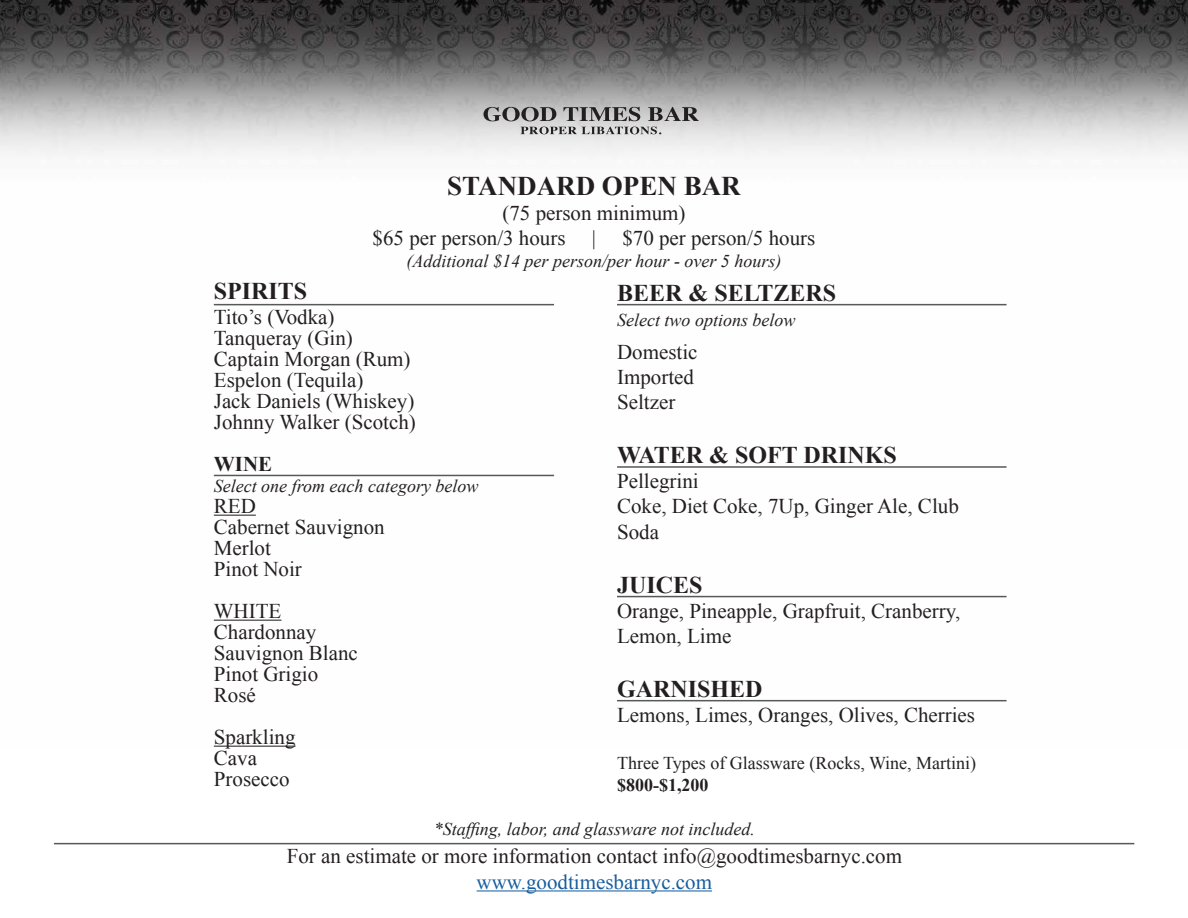
<style>
.page{position:relative;width:1188px;height:918px;background:#fff}
.page>*{position:absolute;margin:0;border:0;box-sizing:border-box;transform-origin:0 0}
.t1{font:700 27px "Times New Roman";color:#231f20}
.t2{font:700 24px "Times New Roman";color:#231f20}
.t3{font:21px/25.2px "Times New Roman";color:#231f20}
.t4{font:700 21px "Times New Roman";color:#231f20}
.t5{font:italic 18px "Times New Roman";color:#231f20}
.t6{font:18px/21.6px "Times New Roman";color:#231f20}
.s1{font-weight:700}
.s2{color:#175d9e}
</style>
<div class="page">
<img style="left:0;top:0;width:1188px;height:747px">
<svg style="left:483px;top:107px;width:73px;height:14px"></svg>
<svg style="left:563px;top:107px;width:77px;height:14px"></svg>
<svg style="left:648px;top:107px;width:51px;height:14px"></svg>
<svg style="left:521px;top:127px;width:140px;height:7px"></svg>
<hr style="left:214px;top:515px;width:42px;height:1px;background:#231f20">
<hr style="left:214px;top:620px;width:67px;height:1px;background:#231f20">
<hr style="left:214px;top:746px;width:82px;height:1px;background:#231f20">
<hr style="left:214px;top:304px;width:340px;height:1px;background:#57585a">
<hr style="left:617px;top:304px;width:390px;height:1px;background:#57585a">
<hr style="left:617px;top:466px;width:390px;height:2px;background:#57585a">
<hr style="left:617px;top:596px;width:390px;height:1px;background:#57585a">
<hr style="left:617px;top:700px;width:390px;height:1px;background:#57585a">
<hr style="left:214px;top:475px;width:340px;height:1px;background:#57585a">
<hr style="left:477px;top:890px;width:235px;height:1px;background:#175d9e">
<hr style="left:54px;top:843px;width:1080px;height:1px;background:#57585a">
<p class="t1" style="left:447px;top:167px;width:295px">STANDARD OPEN BAR</p>
<p class="t3" style="left:373px;top:200px;width:315px;text-indent:130px">(75 person minimum) $65 per person/3 hours</p>
<p class="t3" style="left:592px;top:225px;width:225px">| $70 per person/5 hours</p>
<p class="t5" style="left:407px;top:248px;width:376px">(Additional $14 per person/per hour - over 5 hours)</p>
<p class="t2" style="left:214px;top:274px;width:95px">SPIRITS</p>
<p class="t3" style="left:214px;top:304px;width:122px">Tito’s (Vodka)</p>
<p class="t3" style="left:214px;top:325px;width:141px">Tanqueray (Gin)</p>
<p class="t3" style="left:214px;top:346px;width:198px">Captain Morgan (Rum)</p>
<p class="t3" style="left:214px;top:367px;width:151px">Espelon (Tequila)</p>
<p class="t3" style="left:214px;top:388px;width:202px">Jack Daniels (Whiskey)</p>
<p class="t3" style="left:214px;top:409px;width:204px">Johnny Walker (Scotch)</p>
<p class="t4" style="left:214px;top:449px;width:60px">WINE</p>
<p class="t5" style="left:214px;top:473px;width:266px">Select one from each category below</p>
<p class="t3" style="left:214px;top:493px;width:43px">RED</p>
<p class="t3" style="left:214px;top:514px;width:172px">Cabernet Sauvignon</p>
<p class="t3" style="left:214px;top:535px;width:59px">Merlot</p>
<p class="t3" style="left:214px;top:556px;width:90px">Pinot Noir</p>
<p class="t3" style="left:214px;top:598px;width:69px">WHITE</p>
<p class="t3" style="left:214px;top:619px;width:104px">Chardonnay</p>
<p class="t3" style="left:214px;top:640px;width:146px">Sauvignon Blanc</p>
<p class="t3" style="left:214px;top:661px;width:106px">Pinot Grigio</p>
<p class="t3" style="left:214px;top:682px;width:43px">Rosé</p>
<p class="t3" style="left:214px;top:724px;width:83px">Sparkling</p>
<p class="t3" style="left:214px;top:745px;width:45px">Cava</p>
<p class="t3" style="left:214px;top:766px;width:77px">Prosecco</p>
<p class="t2" style="left:617px;top:276px;width:221px">BEER &amp; SELTZERS</p>
<p class="t5" style="left:617px;top:307px;width:180px">Select two options below</p>
<p class="t3" style="left:617px;top:339px;width:82px">Domestic</p>
<p class="t3" style="left:617px;top:364px;width:78px">Imported</p>
<p class="t3" style="left:617px;top:389px;width:60px">Seltzer</p>
<p class="t2" style="left:617px;top:438px;width:281px">WATER &amp; SOFT DRINKS</p>
<p class="t3" style="left:617px;top:468px;width:83px">Pellegrini</p>
<p class="t3" style="left:617px;top:493px;width:343px">Coke, Diet Coke, 7Up, Ginger Ale, Club<br>Soda</p>
<p class="t2" style="left:617px;top:568px;width:87px">JUICES</p>
<p class="t3" style="left:617px;top:598px;width:345px">Orange, Pineapple, Grapfruit, Cranberry,<br>Lemon, Lime</p>
<p class="t2" style="left:617px;top:672px;width:147px">GARNISHED</p>
<p class="t3" style="left:617px;top:702px;width:360px">Lemons, Limes, Oranges, Olives, Cherries</p>
<p class="t6" style="left:617px;top:752px;width:361px">Three Types of Glassware (Rocks, Wine, Martini) <span class="s1">$800-$1,200</span></p>
<p class="t5" style="left:434px;top:817px;width:323px">*Staffing, labor, and glassware not included.</p>
<p class="t3" style="left:287px;top:844px;width:617px;text-align:center">For an estimate or more information contact info@goodtimesbarnyc.com <span class="s2">www.goodtimesbarnyc.com</span></p>
</div>
